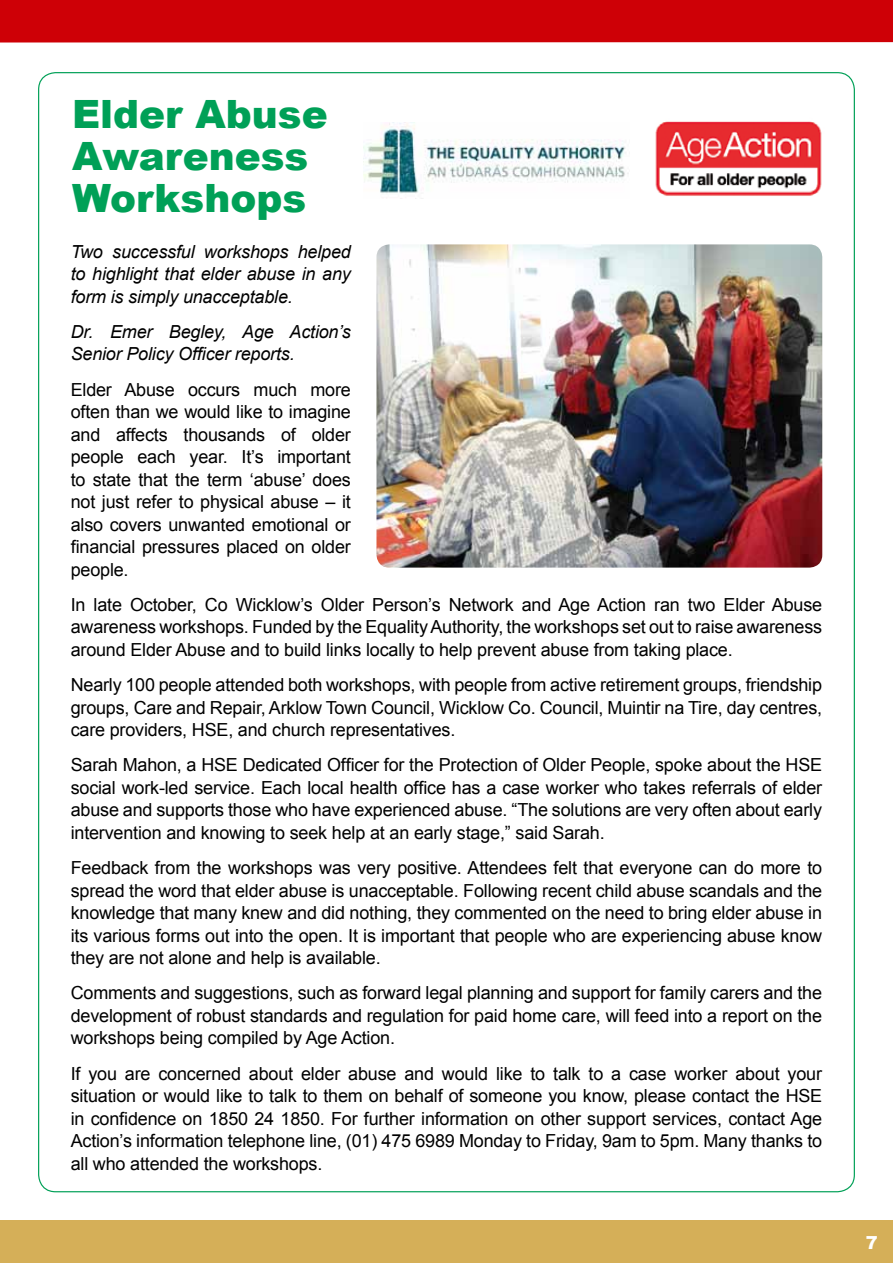
<style>
.page{position:relative;width:893px;height:1263px;background:#fff}
.page>*{position:absolute;margin:0;border:0;box-sizing:border-box;transform-origin:0 0}
.t1{font:900 39px/42px "Arial";color:#00a057}
.t2{font:18px/22.5px "Arial";letter-spacing:-.01em;color:#000;text-align:justify}
.t3{font:italic 18px/22.5px "Arial";letter-spacing:-.01em;color:#000;text-align:justify}
.t4{font:900 18px "Arial";color:#fff}
</style>
<div class="page">
<div style="left:0;top:0;width:893px;height:43px;background:#ce0006"></div>
<div style="left:0;top:1220px;width:893px;height:43px;background:#d5af58"></div>
<img style="left:364px;top:123px;width:265px;height:71px">
<img style="left:655px;top:121px;width:167px;height:75px">
<img style="left:376px;top:244px;width:446px;height:324px">
<h1 class="t1" style="left:72px;top:94px;width:257px">Elder Abuse<br>Awareness<br>Workshops</h1>
<p class="t3" style="left:71px;top:240px;width:282px">Two successful workshops helped to highlight that elder abuse in any form is simply unacceptable.</p>
<p class="t3" style="left:71px;top:320px;width:282px">Dr. Emer Begley, Age Action’s<br>Senior Policy Officer reports.</p>
<p class="t2" style="left:71px;top:378px;width:282px">Elder Abuse occurs much more often than we would like to imagine and affects thousands of older people each year. It’s important to state that the term ‘abuse’ does not just refer to physical abuse – it also covers unwanted emotional or financial pressures placed on older people.</p>
<p class="t2" style="left:71px;top:593px;width:753px">In late October, Co Wicklow’s Older Person’s Network and Age Action ran two Elder Abuse awareness workshops. Funded by the Equality Authority, the workshops set out to raise awareness around Elder Abuse and to build links locally to help prevent abuse from taking place.</p>
<p class="t2" style="left:71px;top:674px;width:753px">Nearly 100 people attended both workshops, with people from active retirement groups, friendship groups, Care and Repair, Arklow Town Council, Wicklow Co. Council, Muintir na Tire, day centres, care providers, HSE, and church representatives.</p>
<p class="t2" style="left:71px;top:754px;width:753px">Sarah Mahon, a HSE Dedicated Officer for the Protection of Older People, spoke about the HSE social work-led service. Each local health office has a case worker who takes referrals of elder abuse and supports those who have experienced abuse. “The solutions are very often about early intervention and knowing to seek help at an early stage,” said Sarah.</p>
<p class="t2" style="left:71px;top:857px;width:753px">Feedback from the workshops was very positive. Attendees felt that everyone can do more to spread the word that elder abuse is unacceptable. Following recent child abuse scandals and the knowledge that many knew and did nothing, they commented on the need to bring elder abuse in its various forms out into the open. It is important that people who are experiencing abuse know they are not alone and help is available.</p>
<p class="t2" style="left:71px;top:982px;width:753px">Comments and suggestions, such as forward legal planning and support for family carers and the development of robust standards and regulation for paid home care, will feed into a report on the workshops being compiled by Age Action.</p>
<p class="t2" style="left:71px;top:1062px;width:753px">If you are concerned about elder abuse and would like to talk to a case worker about your situation or would like to talk to them on behalf of someone you know, please contact the HSE in confidence on 1850 24 1850. For further information on other support services, contact Age Action’s information telephone line, (01) 475 6989 Monday to Friday, 9am to 5pm. Many thanks to all who attended the workshops.</p>
<p class="t4" style="left:866px;top:1232px;width:14px">7</p>
</div>
